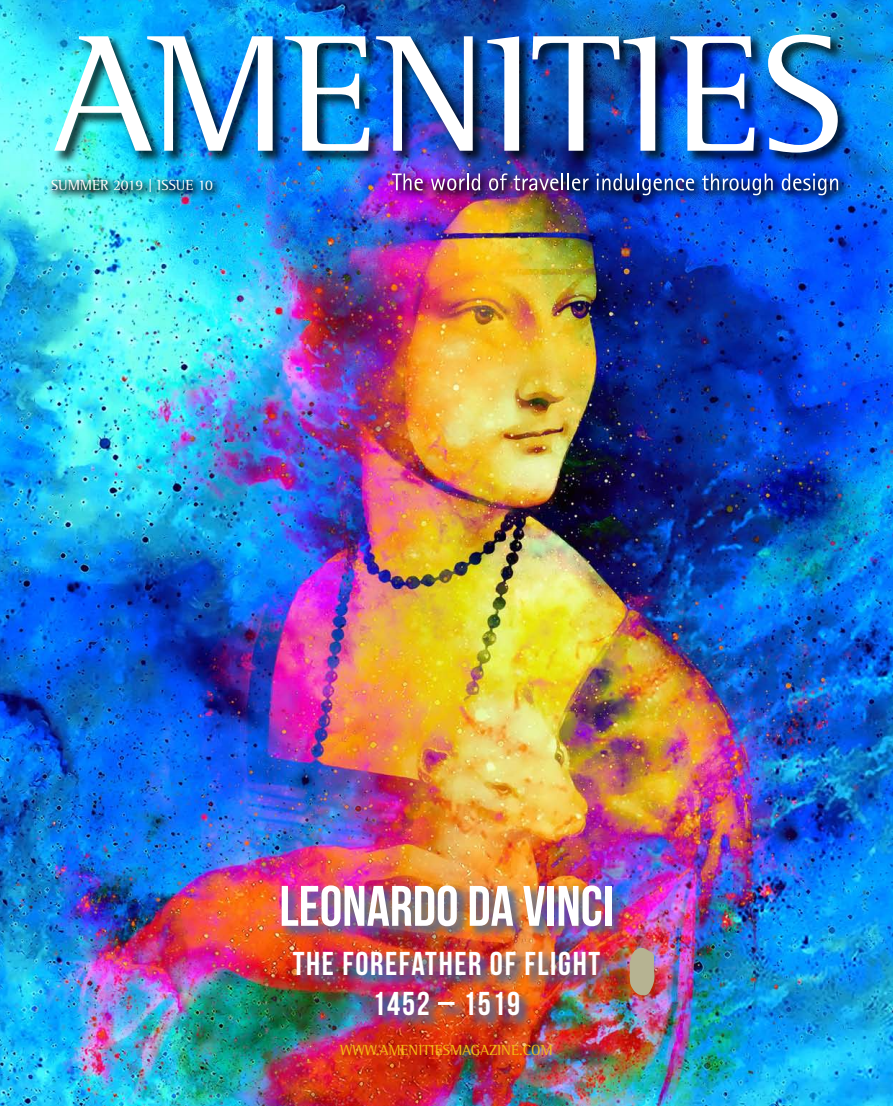
<style>
.page{position:relative;width:893px;height:1106px;background:#fff}
.page>*{position:absolute;margin:0;border:0;box-sizing:border-box;transform-origin:0 0}
.Article_Heading{font:57px "Bebas Neue";color:#fff}
.Article_Heading-2{font:33px "Bebas Neue";letter-spacing:.05em;color:#fff}
.DropCap_Story{font:15px "Rotis Semi Serif Std";color:#f5bb13}
.DropCap_Story-2{font:15px "Rotis Semi Serif Std";color:#fff}
</style>
<div class="page">
<img style="left:0;top:0;width:893px;height:1106px">
<div style="left:387px;top:168px;width:462px;height:38px;background:#000;opacity:.75"></div>
<svg style="left:392px;top:173px;width:31px;height:17px"></svg>
<svg style="left:431px;top:173px;width:49px;height:17px"></svg>
<svg style="left:489px;top:173px;width:18px;height:17px"></svg>
<svg style="left:514px;top:173px;width:75px;height:17px"></svg>
<svg style="left:597px;top:173px;width:97px;height:22px;background:#3858a8"></svg>
<svg style="left:702px;top:173px;width:71px;height:22px;background:#3860ba"></svg>
<svg style="left:782px;top:173px;width:56px;height:22px"></svg>
<div style="left:47px;top:174px;width:176px;height:29px;background:#000;opacity:.75"></div>
<svg style="left:629px;top:948px;width:26px;height:48px"></svg>
<div style="left:53px;top:32px;width:799px;height:135px;background:#000;opacity:.75"></div>
<img style="left:54px;top:36px;width:219px;height:115px">
<img style="left:285px;top:36px;width:84px;height:115px">
<img style="left:376px;top:36px;width:97px;height:115px">
<svg style="left:487px;top:36px;width:32px;height:115px"></svg>
<img style="left:532px;top:36px;width:123px;height:115px">
<img style="left:670px;top:36px;width:84px;height:115px">
<img style="left:768px;top:34px;width:70px;height:119px">
<div style="left:280px;top:883px;width:346px;height:146px;background:#3565a8;opacity:.75"></div>
<p class="DropCap_Story-2" style="left:51px;top:176px;width:163px">SUMMER 2019 | ISSUE 10</p>
<p class="Article_Heading" style="left:279px;top:874px;width:336px">LEONARDO DA VINCI</p>
<p class="Article_Heading-2" style="left:293px;top:945px;width:309px">THE FOREFATHER OF FLIGHT</p>
<p class="Article_Heading-2" style="left:373px;top:985px;width:149px">1452 – 1519</p>
<p class="DropCap_Story" style="left:340px;top:1041px;width:214px">WWW.AMENITIESMAGAZINE.COM</p>
</div>
